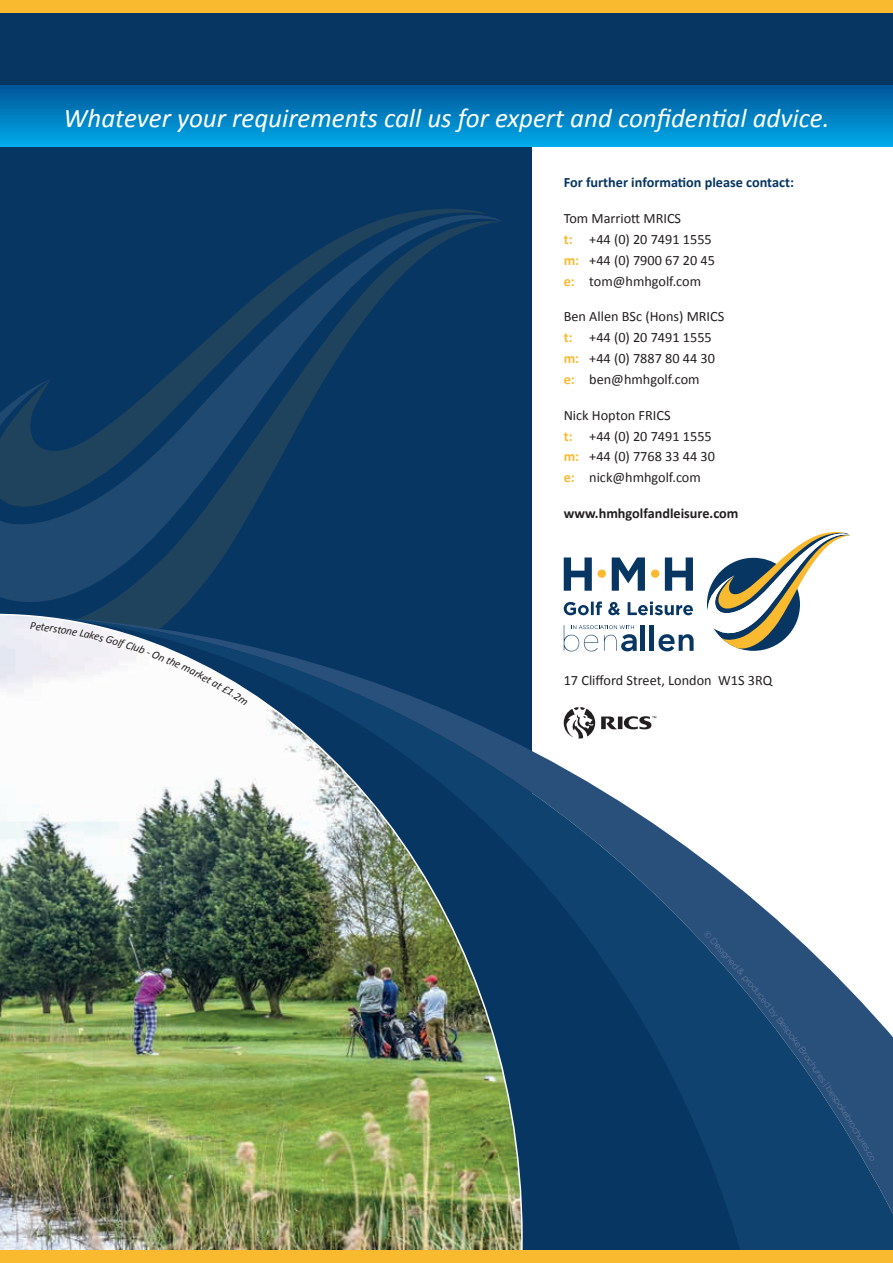
<style>
.page{position:relative;width:893px;height:1263px;background:#fff}
.page>*{position:absolute;margin:0;border:0;box-sizing:border-box;transform-origin:0 0}
.t1{font:italic 27px "Calibri";color:#fff}
.t2{font:14.25px/20.9px "Calibri";color:#231f20}
.t3{font:700 14.25px "Calibri";color:#083662}
.t4{font:700 14.25px "Calibri";color:#231f20}
.t5{font:300 9px "Gotham";color:#6b80a3}
.s1{font-weight:700;color:#faba2f}
</style>
<div class="page">
<div style="left:0;top:13px;width:893px;height:1198px;background:#083662"></div>
<svg style="left:0;top:211px;width:501px;height:402px"></svg>
<div style="left:533px;top:146px;width:360px;height:1065px;background:#fff"></div>
<div style="left:0;top:85px;width:893px;height:61px;background:linear-gradient(to bottom,#015497,#00aaea)"></div>
<svg style="left:564px;top:601px;width:129px;height:14px"></svg>
<svg style="left:612px;top:557px;width:33px;height:34px"></svg>
<svg style="left:564px;top:557px;width:28px;height:34px"></svg>
<svg style="left:665px;top:557px;width:28px;height:34px"></svg>
<svg style="left:707px;top:532px;width:143px;height:84px"></svg>
<svg style="left:598px;top:569px;width:8px;height:9px"></svg>
<svg style="left:651px;top:569px;width:8px;height:9px"></svg>
<svg style="left:523px;top:616px;width:370px;height:634px"></svg>
<img style="left:0;top:613px;width:523px;height:637px">
<div style="left:0;top:0;width:893px;height:13px;background:#faba2f"></div>
<div style="left:0;top:1250px;width:893px;height:13px;background:#faba2f"></div>
<svg style="left:703px;top:930px;width:15px;height:16px"></svg>
<svg style="left:728px;top:959px;width:26px;height:29px"></svg>
<svg style="left:769px;top:1006px;width:15px;height:18px"></svg>
<svg style="left:866px;top:1151px;width:9px;height:10px"></svg>
<svg style="left:30px;top:622px;width:218px;height:83px"></svg>
<h1 class="t1" style="left:63px;top:99px;width:767px">Whatever your requirements call us for expert and confidential advice.</h1>
<p class="t3" style="left:564px;top:173px;width:232px">For further information please contact:</p>
<p class="t2" style="left:564px;top:208px;width:153px">Tom Marriott MRICS<br><span class="s1">t:</span> +44 (0) 20 7491 1555 <span class="s1">m:</span> +44 (0) 7900 67 20 45 <span class="s1">e:</span> tom@hmhgolf.com</p>
<p class="t2" style="left:564px;top:306px;width:162px">Ben Allen BSc (Hons) MRICS <span class="s1">t:</span> +44 (0) 20 7491 1555 <span class="s1">m:</span> +44 (0) 7887 80 44 30 <span class="s1">e:</span> ben@hmhgolf.com</p>
<p class="t2" style="left:564px;top:405px;width:153px">Nick Hopton FRICS<br><span class="s1">t:</span> +44 (0) 20 7491 1555 <span class="s1">m:</span> +44 (0) 7768 33 44 30 <span class="s1">e:</span> nick@hmhgolf.com</p>
<p class="t4" style="left:564px;top:504px;width:176px">www.hmhgolfandleisure.com</p>
<p class="t2" style="left:564px;top:669px;width:210px">17 Clifford Street, London W1S 3RQ</p>
<p class="t5" style="left:720px;top:941px;width:23px;rotate:48deg">esign</p>
<p class="t5" style="left:757px;top:983px;width:27px;rotate:51deg">duced</p>
<p class="t5" style="left:786px;top:1019px;width:22px;rotate:53deg">espo</p>
<p class="t5" style="left:798px;top:1035px;width:23px;rotate:54deg">ke Br</p>
<p class="t5" style="left:810px;top:1052px;width:30px;rotate:55deg">ochure</p>
<p class="t5" style="left:826px;top:1075px;width:23px;rotate:56deg">s|be</p>
<p class="t5" style="left:838px;top:1092px;width:21px;rotate:57deg">spok</p>
<p class="t5" style="left:849px;top:1109px;width:30px;rotate:58deg">ebroch</p>
<p class="t5" style="left:864px;top:1133px;width:19px;rotate:59deg">ures</p>
</div>
